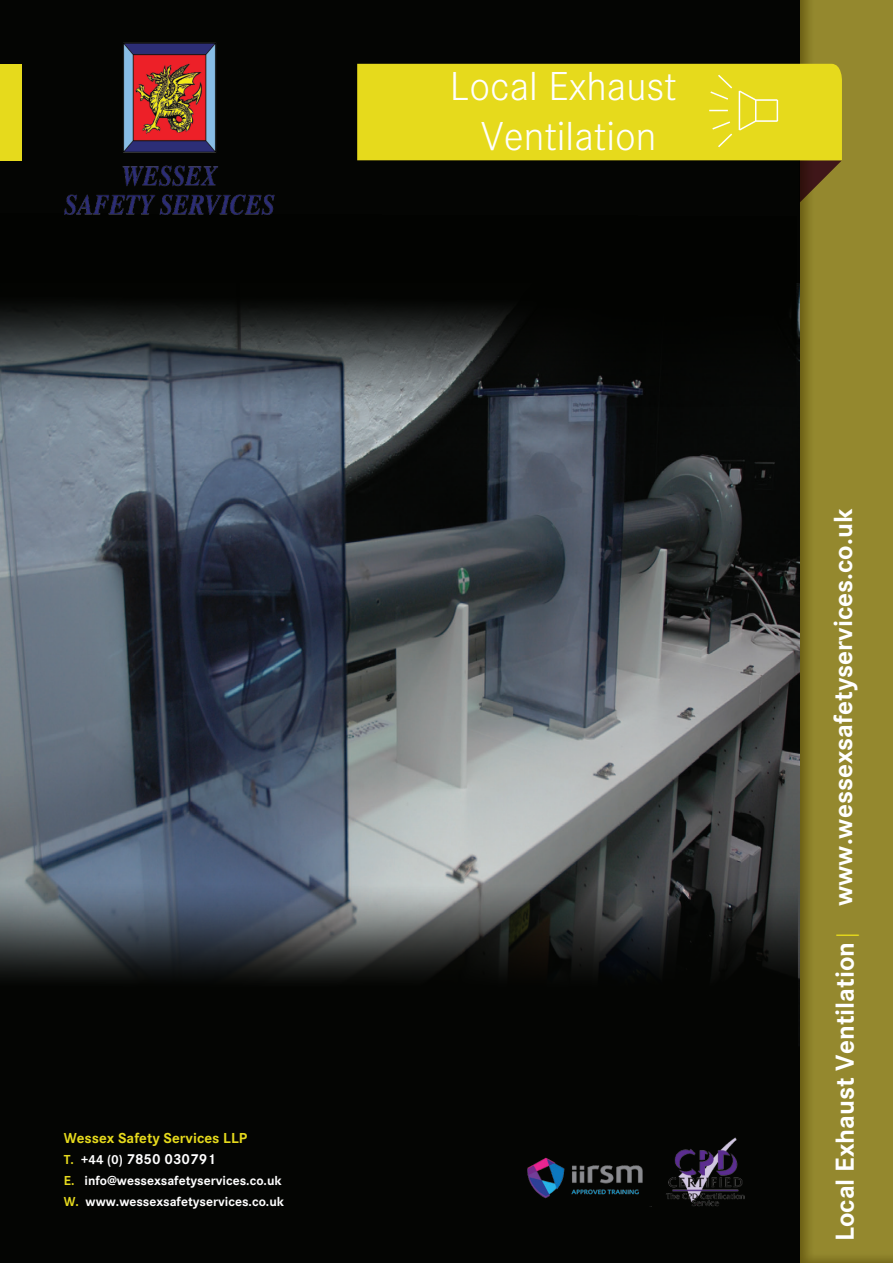
<style>
.page{position:relative;width:893px;height:1263px;background:#fff}
.page>*{position:absolute;margin:0;border:0;box-sizing:border-box;transform-origin:0 0}
.t1{font:300 42px/50.4px "Corporate S";color:#fff;text-align:center}
.t2{font:700 27.15px "Corporate S";color:#fff}
.t3{font:700 15px/21px "Corporate S";color:#e6da1c}
.t4{font:700 13.5px/21px "Corporate S";color:#fff}
.s1{font-size:13.5px;color:#e6da1e}
.s2{font-size:13.5px;color:#fff}
.s3{color:#fff}
.s4{color:#e6da1e}
.s5{font-size:27px}
</style>
<div class="page">
<svg style="left:799px;top:0;width:94px;height:1263px;background:#90842c"></svg>
<div style="left:0;top:0;width:799px;height:1263px;background:#040503"></div>
<svg style="left:799px;top:160px;width:43px;height:43px;background:#654e20"></svg>
<div style="left:357px;top:64px;width:485px;height:96px;background:#e6da1c"></div>
<div style="left:0;top:64px;width:21px;height:96px;background:#e6da1c"></div>
<img style="left:0;top:283px;width:799px;height:697px">
<hr style="left:756px;top:99px;width:21px;height:2px;background:#fff">
<svg style="left:777px;top:100px;width:1px;height:21px"></svg>
<hr style="left:756px;top:120px;width:21px;height:2px;background:#fff">
<svg style="left:709px;top:73px;width:49px;height:76px;background:#e7dc2d"></svg>
<img style="left:0;top:283px;width:797px;height:131px">
<img style="left:0;top:876px;width:798px;height:104px">
<img style="left:666px;top:1137px;width:79px;height:70px">
<img style="left:527px;top:1157px;width:125px;height:50px">
<img style="left:64px;top:42px;width:211px;height:173px">
<p class="t3" style="left:64px;top:1127px;width:185px">Wessex Safety Services LLP<br><span class="s1">T.</span> <span class="s2">+44 (0)</span> <span class="s3">7850 030791</span></p>
<p class="t4" style="left:64px;top:1169px;width:222px"><span class="s4">E.</span> info@wessexsafetyservices.co.uk<br><span class="s4">W.</span> www.wessexsafetyservices.co.uk</p>
<h1 class="t1" style="left:450px;top:59px;width:228px">Local Exhaust<br>Ventilation</h1>
<h2 class="t2" style="left:824px;top:1241px;width:734px;rotate:-90deg"><span class="s5">Local Exhaust Ventilation</span><sub>|</sub> www.wessexsafetyservices.co.uk</h2>
</div>
